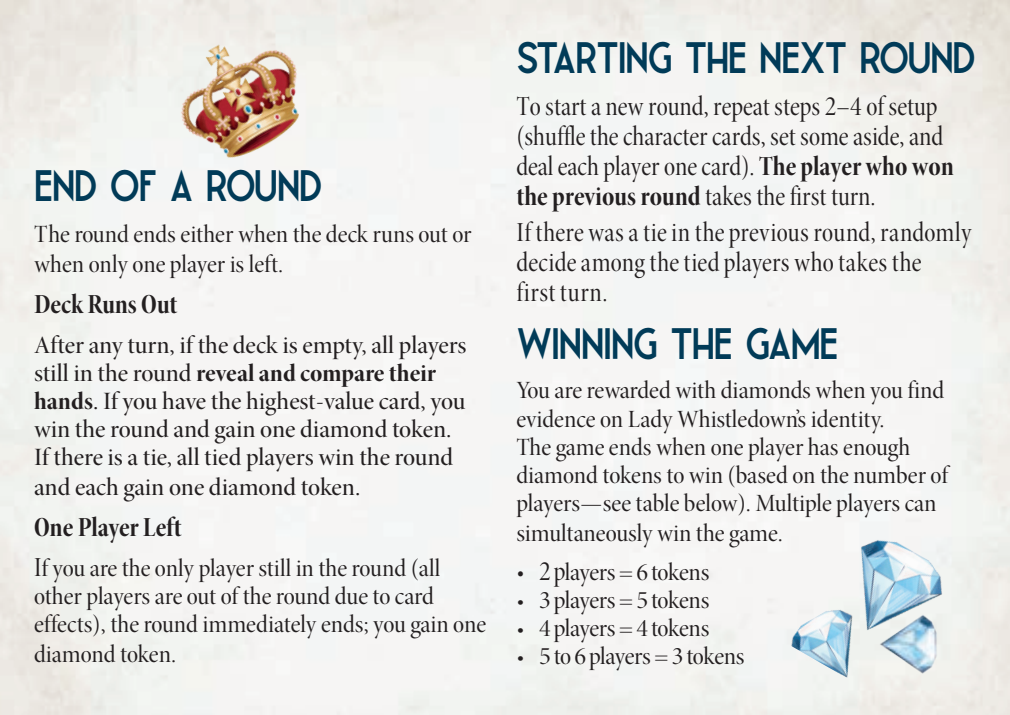
<style>
.page{position:relative;width:1010px;height:715px;background:#fff}
.page>*{position:absolute;margin:0;border:0;box-sizing:border-box;transform-origin:0 0}
.t1{font:700 44px "Leaner";letter-spacing:-.03em;color:#013b58;scale:.9 1}
.t2{font:28px/30px "Minion Pro Cn Disp";color:#231f20}
.t3{font:28px "Minion Pro Bold Cn Disp";letter-spacing:-.005em;color:#231f20}
.t4{font:25.2px/28.4px "Minion Pro Cn Disp";letter-spacing:-.005em;color:#231f20;scale:1.11 1}
.t5{font:25.2px/28.8px "Minion Pro Medium Cn Disp";color:#231f20;scale:1.11 1}
.t6{font:25.2px "Minion Pro Bold Cn Disp";letter-spacing:-.005em;color:#231f20;scale:1.11 1}
.s1{font-family:"Minion Pro Medium Cn Disp"}
.s2{font-family:"Minion Pro Bold Cn Disp"}
.s3{font-size:28px}
</style>
<div class="page">
<img style="left:838px;top:532px;width:111px;height:72px">
<img style="left:772px;top:576px;width:108px;height:104px">
<img style="left:867px;top:604px;width:84px;height:82px">
<img style="left:173px;top:34px;width:138px;height:127px">
<h1 class="t1" style="left:34px;top:161px;width:322px">END OF A ROUND</h1>
<p class="t4" style="left:34px;top:219px;width:395px;line-height:30px">The round ends either when the deck runs out or when only one player is left.</p>
<p class="t3" style="left:34px;top:286px;width:145px">Deck Runs Out</p>
<p class="t5" style="left:34px;top:330px;width:391px">After any turn, if the deck is empty, all players</p>
<p class="t6" style="left:34px;top:356px;width:363px"><span class="s1">still in the round</span> reveal and compare their</p>
<p class="t5" style="left:34px;top:386px;width:390px"><span class="s2">hands</span>. If you have the highest-value card, you win the round and gain one diamond token.<br>If there is a tie, all tied players win the round and each gain one diamond token.</p>
<p class="t3" style="left:34px;top:508px;width:149px">One Player Left</p>
<p class="t4" style="left:34px;top:553px;width:409px"><span class="s3">I</span>f you are the only player still in the round (all other players are out of the round due to card effects), the round immediately ends; you gain one diamond token.</p>
<h1 class="t1" style="left:516px;top:34px;width:512px">STARTING THE NEXT ROUND</h1>
<p class="t2" style="left:516px;top:91px;width:439px">To start a new round, repeat steps 2–4 of setup (shuffle the character cards, set some aside, and deal each player one card). <span class="s2">The player who won the previous round</span> takes the first turn.</p>
<p class="t2" style="left:516px;top:217px;width:457px">If there was a tie in the previous round, randomly decide among the tied players who takes the<br>first turn.</p>
<h1 class="t1" style="left:516px;top:319px;width:359px">WINNING THE GAME</h1>
<p class="t4" style="left:516px;top:376px;width:390px">You are rewarded with diamonds when you find evidence on Lady Whistledown’s identity.<br>The game ends when one player has enough diamond tokens to win (based on the number of players—see table below). Multiple players can simultaneously win the game.</p>
<p class="t4" style="left:516px;top:558px;width:175px"><span class="s3">• 2 p</span>layers = 6 tokens</p>
<p class="t4" style="left:516px;top:586px;width:175px">• 3 players = 5 tokens</p>
<p class="t4" style="left:516px;top:614px;width:175px">• 4 players = 4 tokens</p>
<p class="t4" style="left:516px;top:642px;width:207px">• 5 to 6 players = 3 tokens</p>
</div>
